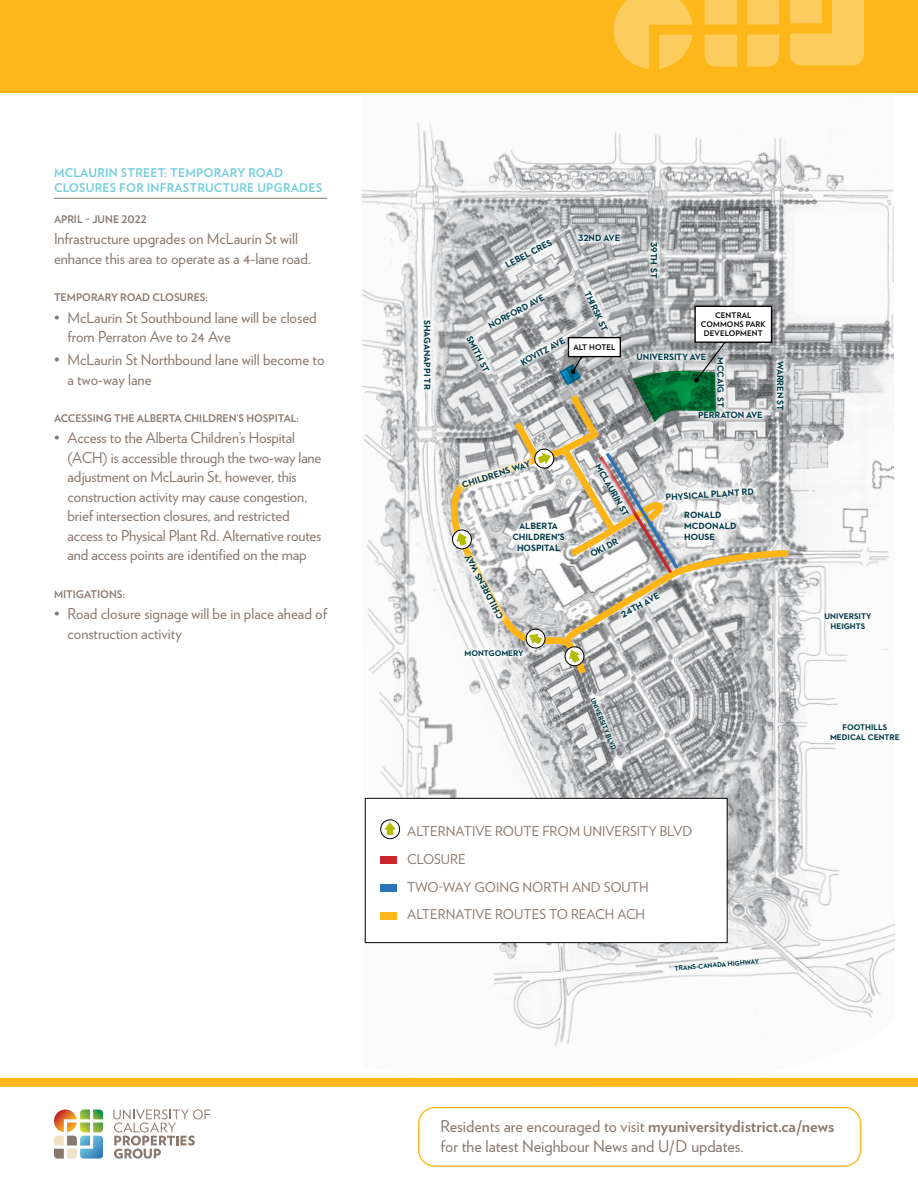
<style>
.page{position:relative;width:918px;height:1188px;background:#fff}
.page>*{position:absolute;margin:0;border:0;box-sizing:border-box;transform-origin:0 0}
.t1{font:16.2px/19.5px "Verlag";color:#89786d}
.t2{font:15px/19.5px "Verlag";letter-spacing:-.01em;color:#89786d}
.t3{font:13.5px/27.6px "Verlag";color:#89786d}
.t4{font:700 12px/15px "Verlag";letter-spacing:.02em;color:#72cddc}
.t5{font:700 10.5px "Verlag";color:#89786d}
.t6{font:700 9.3px/11.1px "Neutraface 2 Text";letter-spacing:-.005em;color:#003b4a;text-align:center}
.t7{font:700 8.4px/10.1px "Neutraface 2 Text";color:#003b4a;text-align:center}
.t8{font:700 7.65px/9px "Verlag";letter-spacing:.02em;color:#000;text-align:center}
.t9{font:700 6.9px "Neutraface 2 Text";color:#003b4a}
.s1{font-weight:700}
</style>
<div class="page">
<img style="left:362px;top:122px;width:533px;height:956px">
<div style="left:0;top:0;width:918px;height:93px;background:#fdb71a"></div>
<svg style="left:54px;top:1110px;width:49px;height:49px"></svg>
<svg style="left:113px;top:1109px;width:97px;height:50px"></svg>
<div style="left:0;top:1078px;width:918px;height:9px;background:#fdb71a"></div>
<div style="left:418px;top:1107px;width:443px;height:60px;border:1px solid #fdb71a;border-radius:16px"></div>
<svg style="left:790px;top:0;width:74px;height:65px"></svg>
<svg style="left:614px;top:0;width:79px;height:69px"></svg>
<svg style="left:705px;top:35px;width:32px;height:32px"></svg>
<svg style="left:747px;top:35px;width:32px;height:32px"></svg>
<svg style="left:747px;top:0;width:32px;height:24px"></svg>
<svg style="left:705px;top:0;width:32px;height:24px"></svg>
<hr style="left:54px;top:198px;width:273px;height:1px;background:#89786d">
<svg style="left:571px;top:228px;width:55px;height:2px"></svg>
<svg style="left:670px;top:954px;width:94px;height:22px"></svg>
<svg style="left:584px;top:691px;width:39px;height:66px"></svg>
<div style="left:365px;top:798px;width:362px;height:145px;background:#fff"></div>
<svg style="left:380px;top:819px;width:21px;height:21px"></svg>
<div style="left:380px;top:856px;width:17px;height:8px;background:#c8252c"></div>
<div style="left:380px;top:884px;width:17px;height:8px;background:#2c74ba"></div>
<div style="left:380px;top:912px;width:17px;height:7px;background:#fdb71a"></div>
<div style="left:365px;top:798px;width:362px;height:145px;border:1px solid #000"></div>
<div style="left:418px;top:314px;width:19px;height:81px;background:#fff"></div>
<svg style="left:445px;top:230px;width:350px;height:449px"></svg>
<div style="left:569px;top:338px;width:51px;height:19px;background:#fff"></div>
<div style="left:568px;top:337px;width:53px;height:20px;border:1px solid #000"></div>
<div style="left:695px;top:306px;width:77px;height:36px;background:#fff"></div>
<div style="left:694px;top:306px;width:78px;height:37px;border:1px solid #000"></div>
<p class="t4" style="left:54px;top:165px;width:270px">MCLAURIN STREET: TEMPORARY ROAD<br>CLOSURES FOR INFRASTRUCTURE UPGRADES</p>
<p class="t5" style="left:54px;top:210px;width:94px">APRIL – JUNE 2022</p>
<p class="t2" style="left:54px;top:228px;width:259px">Infrastructure upgrades on McLaurin St will enhance this area to operate as a 4-lane road.</p>
<p class="t5" style="left:54px;top:289px;width:156px">TEMPORARY ROAD CLOSURES:</p>
<p class="t2" style="left:67px;top:307px;width:251px;text-indent:-13px">• McLaurin St Southbound lane will be closed from Perraton Ave to 24 Ave</p>
<p class="t2" style="left:67px;top:349px;width:259px;text-indent:-13px">• McLaurin St Northbound lane will become to a two-way lane</p>
<p class="t5" style="left:54px;top:410px;width:247px">ACCESSING THE ALBERTA CHILDREN’S HOSPITAL:</p>
<p class="t2" style="left:67px;top:428px;width:255px;text-indent:-13px">• Access to the Alberta Children’s Hospital (ACH) is accessible through the two-way lane adjustment on McLaurin St, however, this construction activity may cause congestion, brief intersection closures, and restricted access to Physical Plant Rd. Alternative routes and access points are identified on the map</p>
<p class="t5" style="left:54px;top:586px;width:73px">MITIGATIONS:</p>
<p class="t2" style="left:67px;top:604px;width:261px;text-indent:-13px">• Road closure signage will be in place ahead of construction activity</p>
<p class="t6" style="left:433px;top:320px;width:71px;rotate:90deg">SHAGANAPPI TR</p>
<p class="t6" style="left:503px;top:261px;width:53px;rotate:-28deg">LEBEL CRES</p>
<p class="t6" style="left:486px;top:321px;width:64px;rotate:-28deg">NORFORD AVE</p>
<p class="t6" style="left:578px;top:232px;width:43px">32ND AVE</p>
<p class="t6" style="left:592px;top:289px;width:45px;rotate:65deg">THIRSK ST</p>
<p class="t6" style="left:474px;top:334px;width:41px;rotate:63deg">SMITH ST</p>
<p class="t6" style="left:519px;top:358px;width:50px;rotate:-28deg">KOVITZ AVE</p>
<p class="t8" style="left:573px;top:343px;width:44px">ALT HOTEL</p>
<p class="t6" style="left:660px;top:242px;width:38px;rotate:90deg">39TH ST</p>
<p class="t8" style="left:701px;top:311px;width:66px">CENTRAL<br>COMMONS PARK<br>DEVELOPMENT</p>
<p class="t6" style="left:637px;top:351px;width:71px">UNIVERSITY AVE</p>
<p class="t6" style="left:726px;top:357px;width:51px;rotate:90deg">MCCAIG ST</p>
<p class="t6" style="left:698px;top:409px;width:66px">PERRATON AVE</p>
<p class="t6" style="left:786px;top:361px;width:51px;rotate:90deg">WARREN ST</p>
<p class="t6" style="left:460px;top:480px;width:73px;rotate:-18deg">CHILDRENS WAY</p>
<p class="t6" style="left:603px;top:462px;width:60px;rotate:60deg">MCLAURIN ST</p>
<p class="t6" style="left:665px;top:492px;width:90px;rotate:-4deg">PHYSICAL PLANT RD</p>
<p class="t6" style="left:512px;top:520px;width:54px">ALBERTA<br>CHILDREN’S<br>HOSPITAL</p>
<p class="t6" style="left:684px;top:509px;width:54px;text-align:left">RONALD<br>MCDONALD<br>HOUSE</p>
<p class="t6" style="left:588px;top:550px;width:32px;rotate:-28deg">OKI DR</p>
<p class="t6" style="left:496px;top:621px;width:73px;rotate:-118deg">CHILDRENS WAY</p>
<p class="t6" style="left:619px;top:610px;width:43px;rotate:-28deg">24TH AVE</p>
<p class="t7" style="left:464px;top:648px;width:61px">MONTGOMERY</p>
<p class="t9" style="left:597px;top:696px;width:58px;rotate:67deg">UNIVERSITY BLVD</p>
<p class="t3" style="left:407px;top:817px;width:287px">ALTERNATIVE ROUTE FROM UNIVERSITY BLVD<br>CLOSURE<br>TWO-WAY GOING NORTH AND SOUTH<br>ALTERNATIVE ROUTES TO REACH ACH</p>
<p class="t9" style="left:674px;top:964px;width:86px;rotate:-5deg">TRANS-CANADA HIGHWAY</p>
<p class="t7" style="left:824px;top:611px;width:48px">UNIVERSITY<br>HEIGHTS</p>
<p class="t7" style="left:830px;top:722px;width:71px">FOOTHILLS<br>MEDICAL CENTRE</p>
<p class="t1" style="left:440px;top:1116px;width:395px">Residents are encouraged to visit <span class="s1">myuniversitydistrict.ca/news </span>for the latest Neighbour News and U/D updates.</p>
</div>
